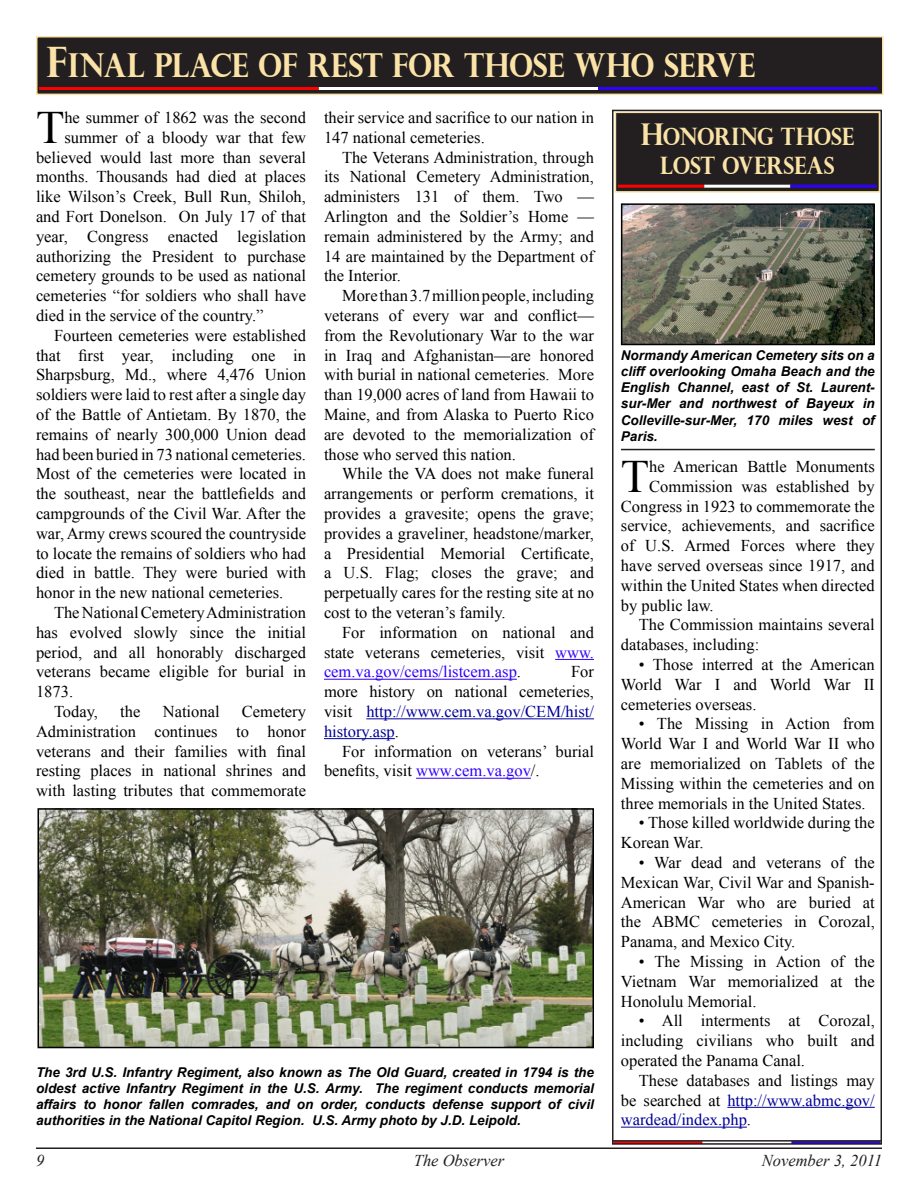
<style>
.page{position:relative;width:918px;height:1188px;background:#fff}
.page>*{position:absolute;margin:0;border:0;box-sizing:border-box;transform-origin:0 0}
.Free_Form{font:46.35px "Times New Roman";color:#000}
.t1{font:700 33px "Perpetua Titling";letter-spacing:-.02em;color:#fbe3a7;scale:.89 1}
.t2{font:700 24px "Perpetua Titling";letter-spacing:-.015em;color:#fbe3a7;scale:.89 1}
.Free_Form-2{font:16.5px/19.8px "Times New Roman";color:#000;text-align:justify}
.Free_Form-3{font:16.5px/19.8px "Times New Roman";color:#009;text-align:justify}
.t3{font:italic 16.5px "Times New Roman";color:#231f20}
.Free_Form-4{font:italic 700 13.5px/16.2px "Arial";color:#000;text-align:justify}
.s1{font-size:42px}
.s2{color:#3000fd}
.s3{color:#000}
.s4{font-size:30px}
.s5{color:#009}
</style>
<div class="page">
<hr style="left:36px;top:1148px;width:846px;height:1px;background:#231f20">
<hr style="left:555px;top:659px;width:39px;height:1px;background:#3000fd">
<hr style="left:324px;top:679px;width:193px;height:1px;background:#3000fd">
<hr style="left:366px;top:718px;width:228px;height:1px;background:#009">
<hr style="left:324px;top:738px;width:71px;height:1px;background:#009">
<hr style="left:416px;top:778px;width:115px;height:1px;background:#3000fd">
<img style="left:624px;top:206px;width:248px;height:136px">
<div style="left:621px;top:203px;width:254px;height:142px;border:2px solid #000"></div>
<img style="left:41px;top:811px;width:550px;height:234px">
<div style="left:38px;top:808px;width:556px;height:240px;border:2px solid #000"></div>
<hr style="left:727px;top:1107px;width:148px;height:1px;background:#009">
<hr style="left:621px;top:1127px;width:126px;height:1px;background:#009">
<div style="left:37px;top:37px;width:846px;height:57px;background:#231f20"></div>
<div style="left:36px;top:36px;width:848px;height:59px;border:2px solid #fbe3a7"></div>
<hr style="left:319px;top:87px;width:279px;height:3px;background:#fff">
<hr style="left:39px;top:87px;width:279px;height:3px;background:#f00">
<hr style="left:598px;top:87px;width:280px;height:3px;background:#3000fd">
<hr style="left:621px;top:449px;width:254px;height:1px;background:#231f20">
<div style="left:615px;top:112px;width:264px;height:80px;background:#231f20"></div>
<div style="left:615px;top:112px;width:265px;height:81px;border:2px solid #fbe3a7"></div>
<hr style="left:704px;top:185px;width:86px;height:3px;background:#fff">
<hr style="left:618px;top:185px;width:86px;height:3px;background:#f00">
<hr style="left:790px;top:185px;width:87px;height:3px;background:#3000fd">
<hr style="left:613px;top:1140px;width:268px;height:2px;background:#231f20">
<div style="left:612px;top:110px;width:270px;height:1035px;border:2px solid #231f20"></div>
<p class="t1" style="left:46px;top:45px;width:798px"><span class="s1">F</span>INAL PLACE OF REST FOR THOSE WHO SERVE</p>
<p class="Free_Form" style="left:36px;top:96px;width:30px">T</p>
<p class="Free_Form-2" style="left:64px;top:107px;width:243px">he summer of 1862 was the second</p>
<p class="Free_Form-2" style="left:64px;top:127px;width:243px">summer of a bloody war that few</p>
<p class="Free_Form-2" style="left:36px;top:147px;width:272px">believed would last more than several</p>
<p class="Free_Form-2" style="left:36px;top:167px;width:272px">months. Thousands had died at places</p>
<p class="Free_Form-2" style="left:36px;top:187px;width:272px">like Wilson’s Creek, Bull Run, Shiloh,</p>
<p class="Free_Form-2" style="left:36px;top:206px;width:271px">and Fort Donelson. On July 17 of that</p>
<p class="Free_Form-2" style="left:36px;top:226px;width:272px">year, Congress enacted legislation</p>
<p class="Free_Form-2" style="left:36px;top:246px;width:271px">authorizing the President to purchase</p>
<p class="Free_Form-2" style="left:36px;top:266px;width:271px">cemetery grounds to be used as national</p>
<p class="Free_Form-2" style="left:36px;top:286px;width:272px">cemeteries “for soldiers who shall have</p>
<p class="Free_Form-2" style="left:36px;top:305px;width:229px">died in the service of the country.”</p>
<p class="Free_Form-2" style="left:36px;top:325px;width:272px;text-indent:18px">Fourteen cemeteries were established that first year, including one in Sharpsburg, Md., where 4,476 Union soldiers were laid to rest after a single day of the Battle of Antietam. By 1870, the remains of nearly 300,000 Union dead had been buried in 73 national cemeteries.<br>Most of the cemeteries were located in the southeast, near the battlefields and campgrounds of the Civil War. After the war, Army crews scoured the countryside to locate the remains of soldiers who had died in battle. They were buried with honor in the new national cemeteries.</p>
<p class="Free_Form-2" style="left:36px;top:602px;width:272px;text-indent:18px">The National Cemetery Administration has evolved slowly since the initial period, and all honorably discharged veterans became eligible for burial in 1873.</p>
<p class="Free_Form-2" style="left:54px;top:701px;width:46px">Today,</p>
<p class="Free_Form-2" style="left:120px;top:701px;width:22px">the</p>
<p class="Free_Form-2" style="left:163px;top:701px;width:58px">National</p>
<p class="Free_Form-2" style="left:36px;top:701px;width:272px;text-indent:206px">Cemetery Administration continues to honor veterans and their families with final resting places in national shrines and with lasting tributes that commemorate</p>
<p class="Free_Form-2" style="left:324px;top:107px;width:271px">their service and sacrifice to our nation in<br>147 national cemeteries.</p>
<p class="Free_Form-2" style="left:324px;top:147px;width:272px;text-indent:18px">The Veterans Administration, through its National Cemetery Administration, administers 131 of them. Two — Arlington and the Soldier’s Home — remain administered by the Army; and 14 are maintained by the Department of the Interior.</p>
<p class="Free_Form-2" style="left:324px;top:286px;width:272px;text-indent:18px">More than 3.7 million people, including veterans of every war and conflict— from the Revolutionary War to the war in Iraq and Afghanistan—are honored with burial in national cemeteries. More than 19,000 acres of land from Hawaii to Maine, and from Alaska to Puerto Rico are devoted to the memorialization of those who served this nation.</p>
<p class="Free_Form-2" style="left:324px;top:464px;width:272px;text-indent:18px">While the VA does not make funeral arrangements or perform cremations, it provides a gravesite; opens the grave; provides a graveliner, headstone/marker, a Presidential Memorial Certificate, a U.S. Flag; closes the grave; and perpetually cares for the resting site at no cost to the veteran’s family.</p>
<p class="Free_Form-2" style="left:324px;top:622px;width:272px;text-indent:18px">For information on national and state veterans cemeteries, visit <span class="s2">www. cem.va.gov/cems/listcem.asp</span>.</p>
<p class="Free_Form-3" style="left:324px;top:662px;width:272px;text-indent:247px"><span class="s3">For more history on national cemeteries, visit</span> http://www.cem.va.gov/CEM/hist/ history.asp<span class="s3">.</span></p>
<p class="Free_Form-2" style="left:324px;top:741px;width:272px;text-indent:18px">For information on veterans’ burial benefits, visit <span class="s2">www.cem.va.gov</span>/.</p>
<p class="Free_Form-4" style="left:36px;top:1064px;width:560px">The 3rd U.S. Infantry Regiment, also known as The Old Guard, created in 1794 is the oldest active Infantry Regiment in the U.S. Army. The regiment conducts memorial affairs to honor fallen comrades, and on order, conducts defense support of civil authorities in the National Capitol Region. U.S. Army photo by J.D. Leipold.</p>
<p class="t2" style="left:641px;top:122px;width:241px"><span class="s4">H</span>ONORING THOSE</p>
<p class="t2" style="left:660px;top:151px;width:197px">LOST OVERSEAS</p>
<p class="Free_Form-4" style="left:621px;top:347px;width:255px">Normandy American Cemetery sits on a cliff overlooking Omaha Beach and the English Channel, east of St. Laurent&shy;sur-Mer and northwest of Bayeux in Colleville-sur-Mer, 170 miles west of Paris.</p>
<p class="Free_Form" style="left:621px;top:445px;width:30px">T</p>
<p class="Free_Form-2" style="left:649px;top:456px;width:227px">he American Battle Monuments</p>
<p class="Free_Form-2" style="left:649px;top:476px;width:227px">Commission was established by</p>
<p class="Free_Form-2" style="left:621px;top:496px;width:255px">Congress in 1923 to commemorate the</p>
<p class="Free_Form-2" style="left:621px;top:516px;width:255px">service, achievements, and sacrifice</p>
<p class="Free_Form-2" style="left:621px;top:535px;width:255px">of U.S. Armed Forces where they</p>
<p class="Free_Form-2" style="left:621px;top:555px;width:255px">have served overseas since 1917, and</p>
<p class="Free_Form-2" style="left:621px;top:575px;width:255px">within the United States when directed</p>
<p class="Free_Form-2" style="left:621px;top:595px;width:94px">by public law.</p>
<p class="Free_Form-2" style="left:621px;top:615px;width:255px;text-indent:18px">The Commission maintains several databases, including:</p>
<p class="Free_Form-2" style="left:621px;top:654px;width:255px;text-indent:18px">• Those interred at the American World War I and World War II cemeteries overseas.</p>
<p class="Free_Form-2" style="left:621px;top:714px;width:255px;text-indent:18px">• The Missing in Action from World War I and World War II who are memorialized on Tablets of the Missing within the cemeteries and on three memorials in the United States.</p>
<p class="Free_Form-2" style="left:621px;top:813px;width:255px;text-indent:18px">• Those killed worldwide during the<br>Korean War.</p>
<p class="Free_Form-2" style="left:621px;top:852px;width:255px;text-indent:18px">• War dead and veterans of the Mexican War, Civil War and Spanish-American War who are buried at the ABMC cemeteries in Corozal, Panama, and Mexico City.</p>
<p class="Free_Form-2" style="left:621px;top:951px;width:255px;text-indent:18px">• The Missing in Action of the Vietnam War memorialized at the Honolulu Memorial.</p>
<p class="Free_Form-2" style="left:621px;top:1011px;width:255px;text-indent:18px">• All interments at Corozal, including civilians who built and operated the Panama Canal.</p>
<p class="Free_Form-2" style="left:621px;top:1070px;width:255px;text-indent:18px">These databases and listings may be searched at <span class="s5">http://www.abmc.gov/ wardead/index.php</span>.</p>
<p class="t3" style="left:36px;top:1150px;width:10px">9</p>
<p class="t3" style="left:414px;top:1150px;width:92px">The Observer</p>
<p class="t3" style="left:762px;top:1150px;width:122px">November 3, 2011</p>
</div>
